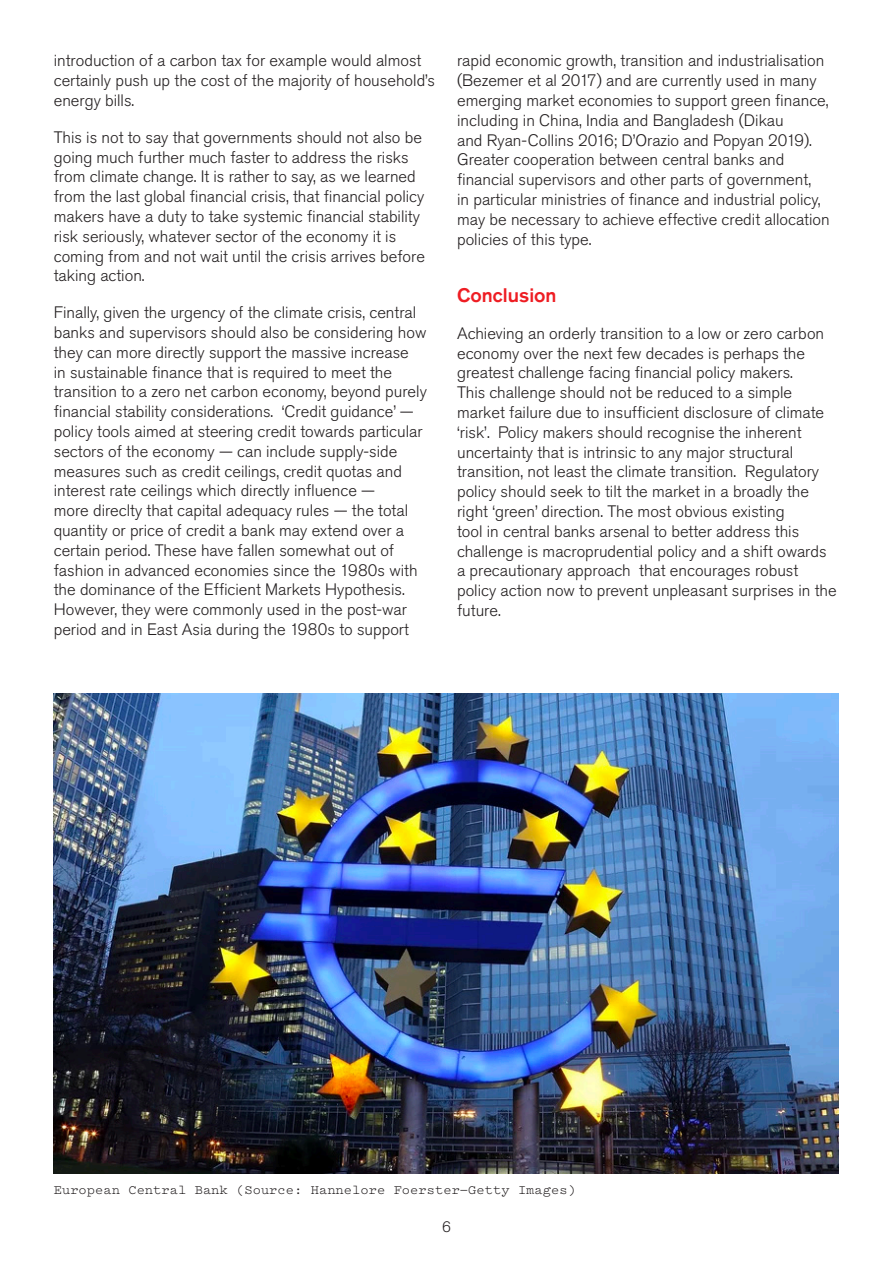
<style>
.page{position:relative;width:893px;height:1263px;background:#fff}
.page>*{position:absolute;margin:0;border:0;box-sizing:border-box;transform-origin:0 0}
._5__UCL_banner{font:500 19.5px "Akzidenz Grotesk Pro";color:#ee1d23}
._5__UCL_banner-2{font:300 16.5px/19.8px "Akzidenz Grotesk Pro";color:#231f20}
._5__UCL_banner-3{font:300 15px "Akzidenz Grotesk Pro";color:#231f20}
._5__UCL_banner-4{font:13.5px "Pitch";color:#231f20}
</style>
<div class="page">
<img style="left:53px;top:693px;width:786px;height:480px">
<p class="_5__UCL_banner-2" style="left:54px;top:51px;width:383px">introduction of a carbon tax for example would almost certainly push up the cost of the majority of household’s energy bills.</p>
<p class="_5__UCL_banner-2" style="left:54px;top:127px;width:373px">This is not to say that governments should not also be going much further much faster to address the risks from climate change. It is rather to say, as we learned from the last global financial crisis, that financial policy makers have a duty to take systemic financial stability risk seriously, whatever sector of the economy it is coming from and not wait until the crisis arrives before taking action.</p>
<p class="_5__UCL_banner-2" style="left:54px;top:303px;width:375px">Finally, given the urgency of the climate crisis, central banks and supervisors should also be considering how they can more directly support the massive increase<br>in sustainable finance that is required to meet the transition to a zero net carbon economy, beyond purely financial stability considerations. ‘Credit guidance’ — policy tools aimed at steering credit towards particular sectors of the economy — can include supply-side measures such as credit ceilings, credit quotas and interest rate ceilings which directly influence —<br>more direclty that capital adequacy rules — the total quantity or price of credit a bank may extend over a certain period. These have fallen somewhat out of fashion in advanced economies since the 1980s with the dominance of the Efficient Markets Hypothesis.<br>However, they were commonly used in the post-war period and in East Asia during the 1980s to support</p>
<p class="_5__UCL_banner-2" style="left:457px;top:51px;width:374px">rapid economic growth, transition and industrialisation (Bezemer et al 2017) and are currently used in many emerging market economies to support green finance, including in China, India and Bangladesh (Dikau<br>and Ryan-Collins 2016; D’Orazio and Popyan 2019).<br>Greater cooperation between central banks and financial supervisors and other parts of government,<br>in particular ministries of finance and industrial policy, may be necessary to achieve effective credit allocation policies of this type.</p>
<p class="_5__UCL_banner" style="left:457px;top:283px;width:101px">Conclusion</p>
<p class="_5__UCL_banner-2" style="left:457px;top:323px;width:381px">Achieving an orderly transition to a low or zero carbon economy over the next few decades is perhaps the greatest challenge facing financial policy makers.<br>This challenge should not be reduced to a simple market failure due to insufficient disclosure of climate ‘risk’. Policy makers should recognise the inherent uncertainty that is intrinsic to any major structural transition, not least the climate transition. Regulatory policy should seek to tilt the market in a broadly the right ‘green’ direction. The most obvious existing<br>tool in central banks arsenal to better address this challenge is macroprudential policy and a shift owards a precautionary approach that encourages robust policy action now to prevent unpleasant surprises in the future.</p>
<p class="_5__UCL_banner-4" style="left:54px;top:1180px;width:524px">European Central Bank (Source: Hannelore Foerster—Getty Images)</p>
<p class="_5__UCL_banner-3" style="left:442px;top:1217px;width:10px">6</p>
</div>
